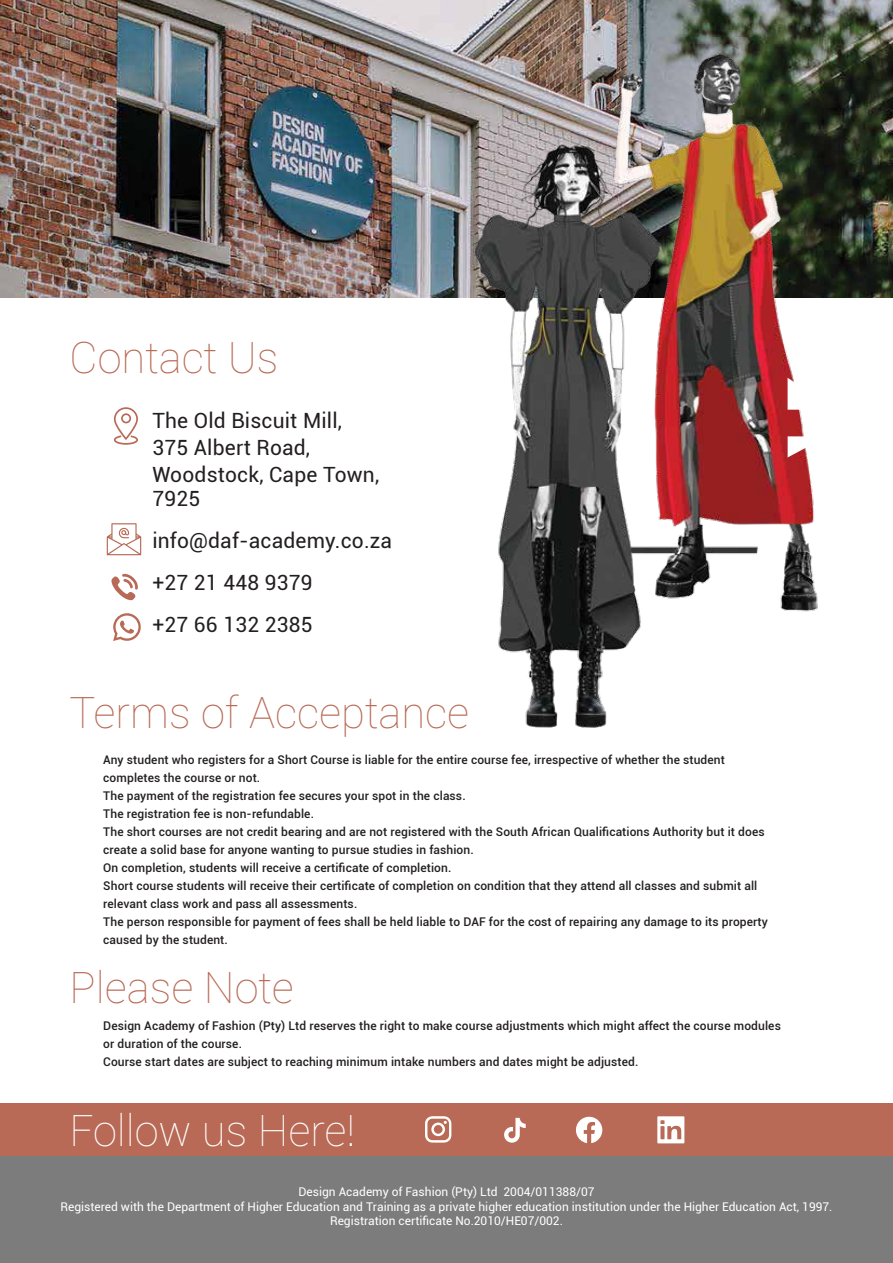
<style>
.page{position:relative;width:893px;height:1263px;background:#fff}
.page>*{position:absolute;margin:0;border:0;box-sizing:border-box;transform-origin:0 0}
.t1{font:100 43.5px "Roboto";color:#b86a56}
.t2{font:100 43.5px "Roboto";color:#fff}
.t3{font:21px/42px "Roboto";letter-spacing:.01em;color:#231f20}
.t4{font:500 12px/18px "Roboto";letter-spacing:.01em;color:#231f20}
.t5{font:12px/14.4px "Roboto";color:#fff;text-align:center}
</style>
<div class="page">
<img style="left:0;top:0;width:893px;height:298px">
<img style="left:600px;top:47px;width:235px;height:565px">
<div style="left:0;top:1103px;width:893px;height:107px;background:#b86a56"></div>
<svg style="left:113px;top:407px;width:25px;height:38px"></svg>
<svg style="left:788px;top:378px;width:47px;height:32px"></svg>
<svg style="left:788px;top:436px;width:37px;height:21px"></svg>
<svg style="left:107px;top:523px;width:34px;height:32px"></svg>
<svg style="left:113px;top:613px;width:28px;height:28px"></svg>
<svg style="left:111px;top:574px;width:27px;height:26px"></svg>
<img style="left:466px;top:141px;width:207px;height:587px">
<div style="left:0;top:1157px;width:893px;height:106px;background:#7d7c7c"></div>
<svg style="left:425px;top:1116px;width:26px;height:27px"></svg>
<svg style="left:576px;top:1116px;width:27px;height:27px"></svg>
<svg style="left:504px;top:1118px;width:22px;height:25px"></svg>
<svg style="left:657px;top:1116px;width:27px;height:27px"></svg>
<h1 class="t1" style="left:70px;top:328px;width:210px">Contact Us</h1>
<h2 class="t3" style="left:152px;top:407px;width:228px;line-height:27px">The Old Biscuit Mill,<br>375 Albert Road,<br>Woodstock, Cape Town,</h2>
<h2 class="t3" style="left:152px;top:477px;width:241px">7925 info@daf-academy.co.za +27 21 448 9379<br>+27 66 132 2385</h2>
<h1 class="t1" style="left:70px;top:682px;width:401px">Terms of Acceptance</h1>
<p class="t4" style="left:103px;top:750px;width:666px">Any student who registers for a Short Course is liable for the entire course fee, irrespective of whether the student completes the course or not.<br>The payment of the registration fee secures your spot in the class.<br>The registration fee is non-refundable.<br>The short courses are not credit bearing and are not registered with the South African Qualifications Authority but it does create a solid base for anyone wanting to pursue studies in fashion.<br>On completion, students will receive a certificate of completion.<br>Short course students will receive their certificate of completion on condition that they attend all classes and submit all relevant class work and pass all assessments.<br>The person responsible for payment of fees shall be held liable to DAF for the cost of repairing any damage to its property caused by the student.</p>
<h1 class="t1" style="left:70px;top:957px;width:226px">Please Note</h1>
<p class="t4" style="left:103px;top:1016px;width:679px">Design Academy of Fashion (Pty) Ltd reserves the right to make course adjustments which might affect the course modules or duration of the course.<br>Course start dates are subject to reaching minimum intake numbers and dates might be adjusted.</p>
<h1 class="t2" style="left:70px;top:1101px;width:287px">Follow us Here!</h1>
<p class="t5" style="left:60px;top:1184px;width:774px">Design Academy of Fashion (Pty) Ltd 2004/011388/07<br>Registered with the Department of Higher Education and Training as a private higher education institution under the Higher Education Act, 1997.<br>Registration certificate No.2010/HE07/002.</p>
</div>
